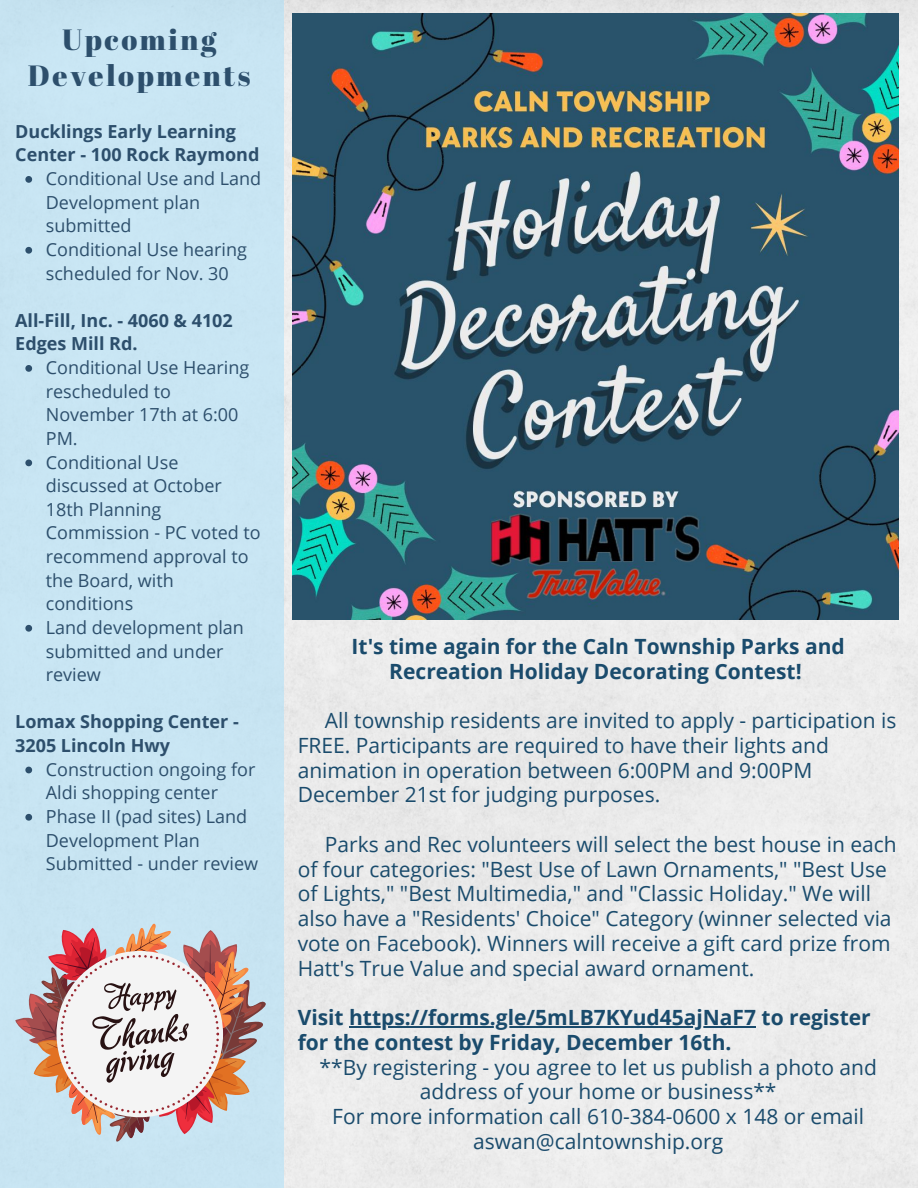
<style>
.page{position:relative;width:918px;height:1188px;background:#fff}
.page>*{position:absolute;margin:0;border:0;box-sizing:border-box;transform-origin:0 0}
.t1{font:29.25px/36px "Abril Fatface";letter-spacing:.09em;color:#2d4f6c;text-align:center}
.t2{font:21px/24.8px "Open Sans";color:#1a4b6c}
.t3{font:700 21px/24.8px "Open Sans";color:#1a4b6c;text-align:center}
.t4{font:18px/23.7px "Open Sans";color:#2d4f6c}
.t5{font:700 18px/23.7px "Open Sans";color:#2d4f6c}
</style>
<div class="page">
<div style="left:283px;top:0;width:635px;height:1188px;background:#ebebeb"></div>
<div style="left:0;top:0;width:283px;height:1188px;background:#c8e5f3"></div>
<svg style="left:15px;top:923px;width:251px;height:219px"></svg>
<img style="left:292px;top:13px;width:607px;height:607px">
<svg style="left:25px;top:176px;width:7px;height:7px"></svg>
<svg style="left:25px;top:247px;width:7px;height:7px"></svg>
<svg style="left:25px;top:365px;width:7px;height:7px"></svg>
<svg style="left:25px;top:460px;width:7px;height:6px"></svg>
<svg style="left:25px;top:625px;width:7px;height:7px"></svg>
<svg style="left:25px;top:767px;width:7px;height:6px"></svg>
<svg style="left:25px;top:814px;width:7px;height:7px"></svg>
<hr style="left:349px;top:1026px;width:407px;height:1px;background:#1a4b6c">
<h1 class="t1" style="left:28px;top:20px;width:224px">Upcoming<br>Developments</h1>
<p class="t5" style="left:15px;top:119px;width:246px">Ducklings Early Learning<br>Center - 100 Rock Raymond</p>
<p class="t4" style="left:46px;top:166px;width:217px">Conditional Use and Land<br>Development plan submitted<br>Conditional Use hearing scheduled for Nov. 30</p>
<p class="t5" style="left:15px;top:308px;width:219px">All-Fill, Inc. - 4060 &amp; 4102<br>Edges Mill Rd.</p>
<p class="t4" style="left:46px;top:355px;width:217px">Conditional Use Hearing rescheduled to<br>November 17th at 6:00<br>PM.<br>Conditional Use discussed at October<br>18th Planning<br>Commission - PC voted to recommend approval to the Board, with conditions<br>Land development plan submitted and under review</p>
<p class="t5" style="left:15px;top:710px;width:225px">Lomax Shopping Center -<br>3205 Lincoln Hwy</p>
<p class="t4" style="left:46px;top:757px;width:214px">Construction ongoing for<br>Aldi shopping center<br>Phase II (pad sites) Land<br>Development Plan<br>Submitted - under review</p>
<p class="t3" style="left:352px;top:633px;width:495px">It's time again for the Caln Township Parks and<br>Recreation Holiday Decorating Contest!</p>
<p class="t2" style="left:298px;top:708px;width:600px;text-indent:27px">All township residents are invited to apply - participation is FREE. Participants are required to have their lights and animation in operation between 6:00PM and 9:00PM December 21st for judging purposes.</p>
<p class="t2" style="left:298px;top:831px;width:600px;text-indent:27px">Parks and Rec volunteers will select the best house in each of four categories: "Best Use of Lawn Ornaments," "Best Use of Lights," "Best Multimedia," and "Classic Holiday." We will also have a "Residents' Choice" Category (winner selected via vote on Facebook). Winners will receive a gift card prize from Hatt's True Value and special award ornament.</p>
<p class="t3" style="left:298px;top:1005px;width:575px;text-align:left">Visit https://forms.gle/5mLB7KYud45ajNaF7 to register for the contest by Friday, December 16th.</p>
<p class="t2" style="left:320px;top:1054px;width:559px;text-align:center">**By registering - you agree to let us publish a photo and address of your home or business**<br>For more information call 610-384-0600 x 148 or email aswan@calntownship.org</p>
</div>
